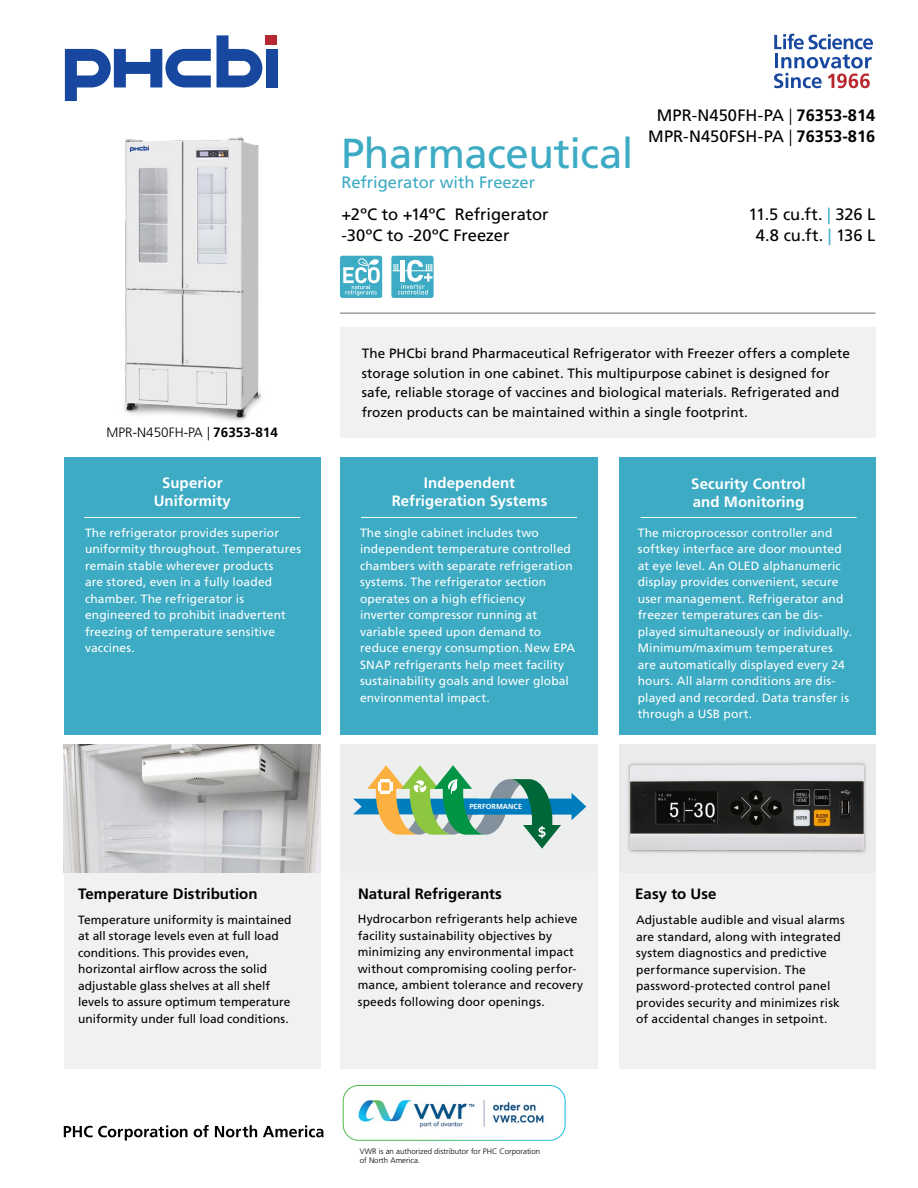
<style>
.page{position:relative;width:918px;height:1188px;background:#fff}
.page>*{position:absolute;margin:0;border:0;box-sizing:border-box;transform-origin:0 0}
.PS_PHCbi_Title{font:42px "Frutiger LT Std";letter-spacing:-.01em;color:#3cabc3}
.PS_PHCbi_Model_Numbe{font:16.5px/21px "Frutiger LT Std";color:#000;text-align:center}
.PS_PHCbi_Subtitle{font:16.5px/21px "Frutiger LT Std";color:#000}
.PS_PHCbi_Subtitle-2{font:16.5px "Frutiger LT Std";letter-spacing:-.005em;color:#3cabc3}
.PS_PHCbi_Section_1-T{font:700 15px/18px "Frutiger LT Std";letter-spacing:.005em;color:#fff;text-align:center}
.PS_PHCbi_Section_2-T{font:700 15px "Frutiger LT Std";letter-spacing:.005em;color:#000}
.PS_PHCbi_Intro_Copy{font:13.5px/19.5px "Frutiger LT Std";letter-spacing:.005em;color:#000}
.t1{font:300 13.5px "Frutiger LT Std";color:#000}
.PS_PHCbi_Section_1{font:12px/16.5px "Frutiger LT Std";letter-spacing:.01em;color:#fff}
.PS_PHCbi_Section_2{font:12px/16.5px "Frutiger LT Std";letter-spacing:.01em;color:#000}
.t2{font:300 7.8px/9.4px "Frutiger LT Std";color:#000}
.ST_Captions{font:700 7.35px "Frutiger LT Std";color:#fff}
.s1{font-family:"Minion Pro";font-weight:400}
.s2{font-weight:700}
.s3{font-family:"Minion Pro"}
.s4{color:#3cabc3}
</style>
<div class="page">
<div style="left:340px;top:327px;width:535px;height:111px;background:#f1f1f2"></div>
<div style="left:64px;top:457px;width:257px;height:278px;background:#3cabc3"></div>
<div style="left:64px;top:745px;width:257px;height:324px;background:#f1f1f2"></div>
<div style="left:340px;top:457px;width:258px;height:278px;background:#3cabc3"></div>
<div style="left:340px;top:794px;width:258px;height:275px;background:#f1f1f2"></div>
<div style="left:619px;top:457px;width:256px;height:278px;background:#3cabc3"></div>
<div style="left:619px;top:745px;width:256px;height:324px;background:#f1f1f2"></div>
<hr style="left:84px;top:517px;width:216px;height:1px;background:#fff">
<hr style="left:361px;top:517px;width:216px;height:1px;background:#fff">
<hr style="left:641px;top:517px;width:216px;height:1px;background:#fff">
<div style="left:266px;top:49px;width:11px;height:38px;background:#17479e"></div>
<svg style="left:65px;top:49px;width:146px;height:52px"></svg>
<svg style="left:217px;top:35px;width:45px;height:52px"></svg>
<div style="left:266px;top:35px;width:11px;height:10px;background:#b8292f"></div>
<svg style="left:774px;top:34px;width:99px;height:54px"></svg>
<svg style="left:64px;top:1125px;width:123px;height:16px"></svg>
<svg style="left:194px;top:1125px;width:15px;height:12px"></svg>
<svg style="left:215px;top:1125px;width:42px;height:12px"></svg>
<svg style="left:263px;top:1125px;width:61px;height:12px"></svg>
<img style="left:123px;top:137px;width:139px;height:284px">
<div style="left:340px;top:744px;width:258px;height:129px;background:#edeeee"></div>
<img style="left:619px;top:744px;width:256px;height:110px">
<img style="left:64px;top:744px;width:257px;height:129px">
<hr style="left:340px;top:313px;width:535px;height:1px;background:#6d6e71">
<svg style="left:391px;top:256px;width:43px;height:42px;background:#72c2d3"></svg>
<svg style="left:340px;top:256px;width:42px;height:42px;background:#6ec0d2"></svg>
<svg style="left:353px;top:765px;width:233px;height:84px"></svg>
<img style="left:358px;top:1099px;width:186px;height:29px">
<div style="left:343px;top:1085px;width:223px;height:56px;border:1px solid #fff;border-radius:16px"></div>
<p class="t1" style="left:106px;top:425px;width:173px">MPR-N450FH-PA <span class="s1">|</span> <span class="s2">76353-814</span></p>
<p class="PS_PHCbi_Section_1-T" style="left:154px;top:474px;width:79px">Superior<br>Uniformity</p>
<p class="PS_PHCbi_Section_1" style="left:85px;top:524px;width:218px">The refrigerator provides superior uniformity throughout. Temperatures remain stable wherever products<br>are stored, even in a fully loaded chamber. The refrigerator is engineered to prohibit inadvertent freezing of temperature sensitive vaccines.</p>
<p class="PS_PHCbi_Section_2-T" style="left:78px;top:885px;width:181px">Temperature Distribution</p>
<p class="PS_PHCbi_Section_2" style="left:78px;top:911px;width:215px">Temperature uniformity is maintained at all storage levels even at full load conditions. This provides even, horizontal airflow across the solid adjustable glass shelves at all shelf levels to assure optimum temperature uniformity under full load conditions.</p>
<p class="PS_PHCbi_Title" style="left:341px;top:128px;width:294px">Pharmaceutical</p>
<p class="PS_PHCbi_Subtitle-2" style="left:341px;top:173px;width:195px">Refrigerator with Freezer</p>
<p class="PS_PHCbi_Subtitle" style="left:341px;top:204px;width:209px">+2ºC to +14ºC Refrigerator -30ºC to -20ºC Freezer</p>
<p class="PS_PHCbi_Model_Numbe" style="left:648px;top:105px;width:229px">MPR-N450FH-PA <span class="s3">|</span> <span class="s2">76353-814<br></span>MPR-N450FSH-PA <span class="s3">|</span> <span class="s2">76353-816</span></p>
<p class="PS_PHCbi_Model_Numbe" style="left:749px;top:204px;width:128px">11.5 cu.ft. <span class="s4">|</span> 326 L<br>4.8 cu.ft. <span class="s4">|</span> 136 L</p>
<p class="PS_PHCbi_Intro_Copy" style="left:362px;top:344px;width:490px">The PHCbi brand Pharmaceutical Refrigerator with Freezer offers a complete storage solution in one cabinet. This multipurpose cabinet is designed for safe, reliable storage of vaccines and biological materials. Refrigerated and frozen products can be maintained within a single footprint.</p>
<p class="PS_PHCbi_Section_1-T" style="left:392px;top:474px;width:157px">Independent<br>Refrigeration Systems</p>
<p class="PS_PHCbi_Section_1-T" style="left:691px;top:475px;width:116px;text-align:left">Security Control and Monitoring</p>
<p class="PS_PHCbi_Section_1" style="left:360px;top:524px;width:217px">The single cabinet includes two independent temperature controlled chambers with separate refrigeration systems. The refrigerator section operates on a high efficiency<br>inverter compressor running at variable speed upon demand to reduce energy consumption. New EPA SNAP refrigerants help meet facility sustainability goals and lower global environmental impact.</p>
<p class="PS_PHCbi_Section_1" style="left:638px;top:524px;width:216px">The microprocessor controller and softkey interface are door mounted at eye level. An OLED alphanumeric display provides convenient, secure user management. Refrigerator and freezer temperatures can be dis&shy;played simultaneously or individually.<br>Minimum/maximum temperatures are automatically displayed every 24 hours. All alarm conditions are dis&shy;played and recorded. Data transfer is through a USB port.</p>
<p class="ST_Captions" style="left:469px;top:802px;width:54px">PERFORMANCE</p>
<p class="PS_PHCbi_Section_2-T" style="left:358px;top:885px;width:145px">Natural Refrigerants</p>
<p class="PS_PHCbi_Section_2" style="left:358px;top:911px;width:227px">Hydrocarbon refrigerants help achieve facility sustainability objectives by minimizing any environmental impact without compromising cooling perfor&shy;mance, ambient tolerance and recovery speeds following door openings.</p>
<p class="PS_PHCbi_Section_2-T" style="left:635px;top:885px;width:83px">Easy to Use</p>
<p class="PS_PHCbi_Section_2" style="left:636px;top:912px;width:210px">Adjustable audible and visual alarms are standard, along with integrated system diagnostics and predictive performance supervision. The password-protected control panel provides security and minimizes risk of accidental changes in setpoint.</p>
<p class="t2" style="left:360px;top:1147px;width:182px">VWR is an authorized distributor for PHC Corporation of North America.</p>
</div>
